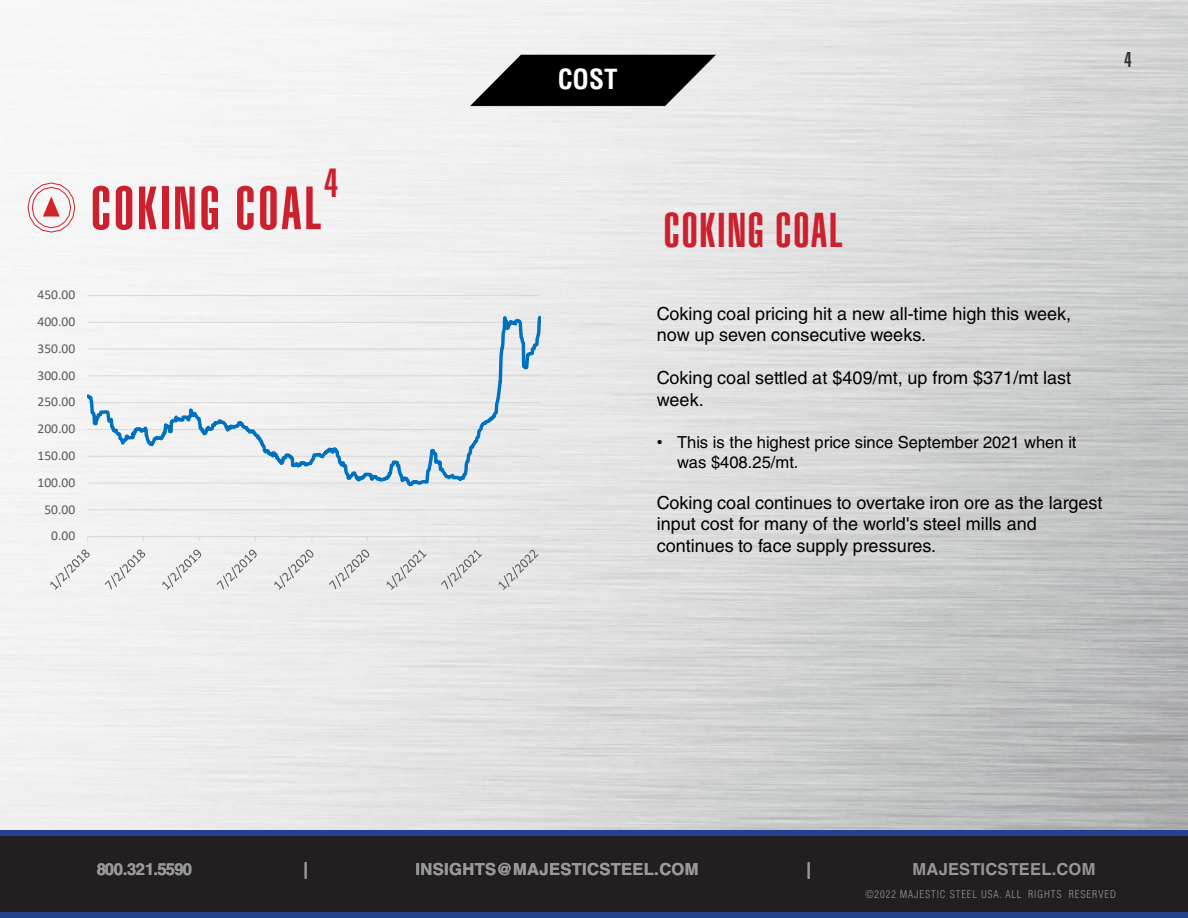
<style>
.page{position:relative;width:1188px;height:918px;background:#fff}
.page>*{position:absolute;margin:0;border:0;box-sizing:border-box;transform-origin:0 0}
.t1{font:60px "Helvetica LT Std Ultra Comp";letter-spacing:.05em;color:#cd202f}
.t2{font:48px "Helvetica LT Std Ultra Comp";letter-spacing:.04em;color:#cd202f}
.t3{font:39.9px "Helvetica LT Std Ultra Comp";color:#cd202f}
.t4{font:700 condensed 27px "Helvetica LT Std";color:#fff}
.t5{font:21px "Helvetica LT Std Ultra Comp";color:#303335}
.t6{font:18px/21.6px "Helvetica LT Std";color:#000}
.t7{font:16.5px/19.8px "Helvetica LT Std";color:#000}
.t8{font:700 16.5px "Helvetica LT Std";letter-spacing:.015em;color:#989899}
.t9{font:700 16.5px "Helvetica LT Std";letter-spacing:-.045em;color:#989899}
.t10{font:13.5px "Calibri";color:#595959}
.t11{font:300 condensed 10.5px "Helvetica LT Std";letter-spacing:.09em;color:#989899}
.s1{font-family:"Arial"}
</style>
<div class="page">
<img style="left:0;top:0;width:1188px;height:830px">
<div style="left:0;top:833px;width:1188px;height:82px;background:#231f20"></div>
<div style="left:0;top:912px;width:1188px;height:6px;background:#25408f"></div>
<div style="left:0;top:830px;width:1188px;height:6px;background:#25408f"></div>
<img style="left:469px;top:26px;width:250px;height:106px">
<svg style="left:27px;top:182px;width:49px;height:51px"></svg>
<hr style="left:88px;top:509px;width:452px;height:1px;background:#d9d9d9">
<hr style="left:88px;top:295px;width:452px;height:1px;background:#d9d9d9">
<hr style="left:88px;top:536px;width:452px;height:1px;background:#d9d9d9">
<svg style="left:88px;top:313px;width:453px;height:178px"></svg>
<svg style="left:50px;top:550px;width:40px;height:40px"></svg>
<svg style="left:105px;top:550px;width:40px;height:39px"></svg>
<svg style="left:162px;top:550px;width:39px;height:40px"></svg>
<svg style="left:217px;top:550px;width:40px;height:39px"></svg>
<svg style="left:274px;top:550px;width:39px;height:40px"></svg>
<svg style="left:329px;top:550px;width:40px;height:39px;background:#dedede"></svg>
<svg style="left:387px;top:550px;width:40px;height:40px;background:#ddd"></svg>
<svg style="left:441px;top:550px;width:41px;height:39px;background:#dadada"></svg>
<svg style="left:499px;top:550px;width:40px;height:40px;background:#d8d8d8"></svg>
<h1 class="t3" style="left:324px;top:160px;width:15px">4</h1>
<h1 class="t1" style="left:91px;top:174px;width:232px">COKING COAL</h1>
<p class="t10" style="left:38px;top:285px;width:39px">450.00</p>
<p class="t10" style="left:38px;top:312px;width:39px">400.00</p>
<p class="t10" style="left:38px;top:339px;width:39px">350.00</p>
<p class="t10" style="left:38px;top:366px;width:39px">300.00</p>
<p class="t10" style="left:38px;top:393px;width:39px">250.00</p>
<p class="t10" style="left:38px;top:419px;width:39px">200.00</p>
<p class="t10" style="left:38px;top:446px;width:39px">150.00</p>
<p class="t10" style="left:38px;top:473px;width:39px">100.00</p>
<p class="t10" style="left:44px;top:500px;width:32px">50.00</p>
<p class="t10" style="left:51px;top:527px;width:25px">0.00</p>
<p class="t4" style="left:558px;top:63px;width:61px">COST</p>
<p class="t5" style="left:1124px;top:48px;width:9px">4</p>
<p class="t2" style="left:664px;top:202px;width:180px">COKING COAL</p>
<p class="t6" style="left:657px;top:302px;width:416px">Coking coal pricing hit a new all-time high this week, now up seven consecutive weeks.</p>
<p class="t6" style="left:657px;top:367px;width:416px">Coking coal settled at $409/mt, up from $371/mt last week.</p>
<p class="t7" style="left:677px;top:432px;width:401px;text-indent:-20px"><span class="s1">•</span> This is the highest price since September 2021 when it was $408.25/mt.</p>
<p class="t6" style="left:657px;top:491px;width:447px">Coking coal continues to overtake iron ore as the largest input cost for many of the world's steel mills and continues to face supply pressures.</p>
<p class="t9" style="left:97px;top:859px;width:97px">800.321.5590</p>
<p class="t8" style="left:303px;top:859px;width:6px">|</p>
<p class="t8" style="left:415px;top:859px;width:285px">INSIGHTS@MAJESTICSTEEL.COM</p>
<p class="t8" style="left:807px;top:859px;width:6px">|</p>
<p class="t8" style="left:913px;top:859px;width:184px">MAJESTICSTEEL.COM</p>
<p class="t11" style="left:865px;top:888px;width:252px">©2022 MAJESTIC STEEL USA. ALL RIGHTS RESERVED</p>
</div>
